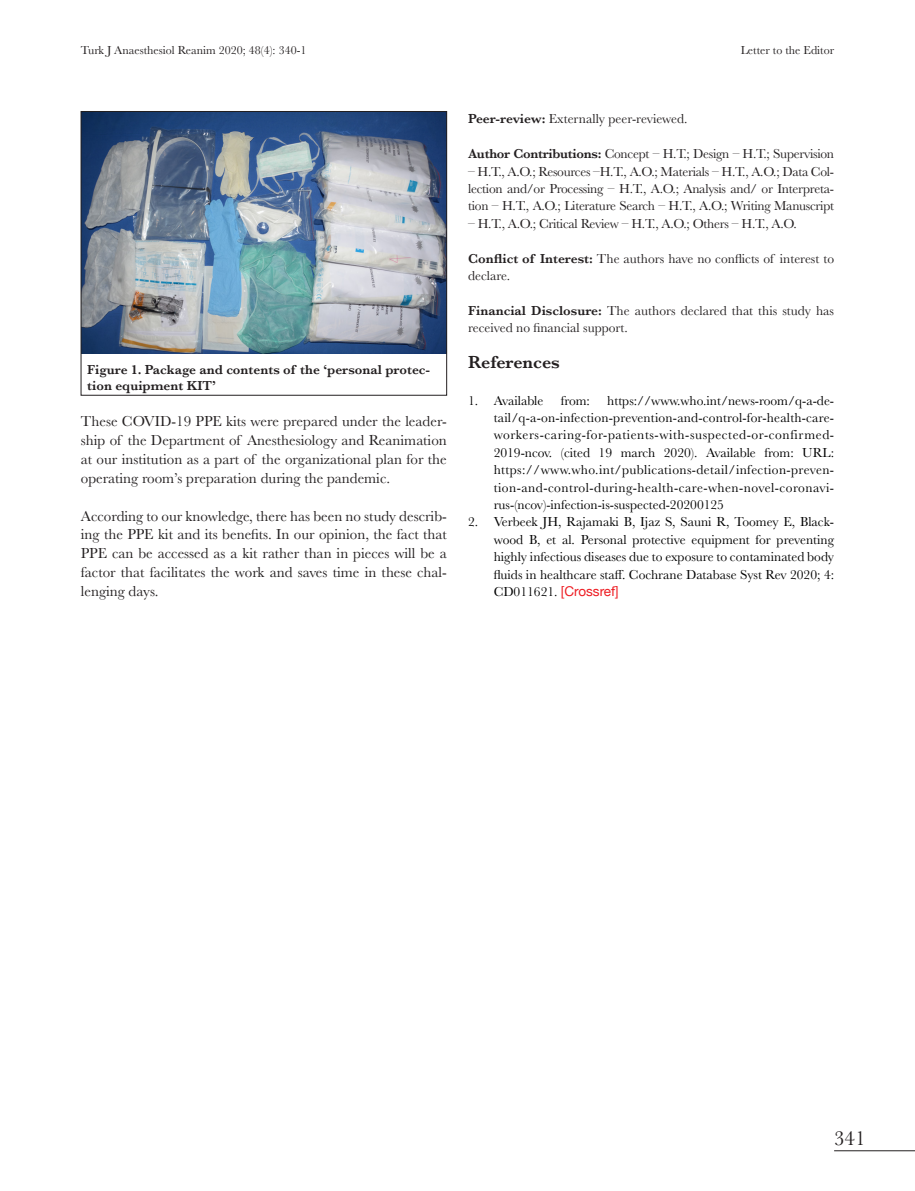
<style>
.page{position:relative;width:915px;height:1191px;background:#fff}
.page>*{position:absolute;margin:0;border:0;box-sizing:border-box;transform-origin:0 0}
.t1{font:21px "Baskerville";color:#231f20}
.t2{font:600 18px "Baskerville";color:#231f20}
.t3{font:15px/18.9px "Baskerville";color:#231f20;text-align:justify}
.t4{font:13.5px/17.4px "Baskerville";color:#000;text-align:justify}
.t5{font:13.5px/17.4px "Baskerville";letter-spacing:-.01em;color:#231f20}
.t6{font:600 13.5px/16.2px "Baskerville";color:#231f20}
.t7{font:12px "Baskerville";color:#231f20}
.s1{font-weight:600}
.s2{font-family:"Helvetica Neue";color:#ee1d23}
</style>
<div class="page">
<hr style="left:833px;top:1150px;width:81px;height:1px;background:#231f20">
<img style="left:83px;top:113px;width:361px;height:241px">
<div style="left:81px;top:111px;width:365px;height:284px;border:1px solid #231f20"></div>
<p class="t7" style="left:81px;top:42px;width:227px">Turk J Anaesthesiol Reanim 2020; 48(4): 340-1</p>
<p class="t7" style="left:740px;top:42px;width:95px">Letter to the Editor</p>
<p class="t6" style="left:87px;top:361px;width:344px">Figure 1. Package and contents of the ‘personal protec&shy;tion equipment KIT’</p>
<p class="t3" style="left:81px;top:412px;width:367px">These COVID-19 PPE kits were prepared under the leader&shy;ship of the Department of Anesthesiology and Reanimation at our institution as a part of the organizational plan for the operating room’s preparation during the pandemic.</p>
<p class="t3" style="left:81px;top:506px;width:367px">According to our knowledge, there has been no study describ&shy;ing the PPE kit and its benefits. In our opinion, the fact that PPE can be accessed as a kit rather than in pieces will be a factor that facilitates the work and saves time in these chal&shy;lenging days.</p>
<p class="t5" style="left:468px;top:111px;width:221px"><span class="s1">Peer-review:</span> Externally peer-reviewed.</p>
<p class="t5" style="left:468px;top:145px;width:367px"><span class="s1">Author Contributions:</span> Concept – H.T.; Design – H.T.; Supervision</p>
<p class="t5" style="left:468px;top:163px;width:367px;text-align:justify">– H.T., A.O.; Resources –H.T., A.O.; Materials – H.T., A.O.; Data Col&shy;lection and/or Processing – H.T., A.O.; Analysis and/ or Interpreta&shy;tion – H.T., A.O.; Literature Search – H.T., A.O.; Writing Manuscript</p>
<p class="t5" style="left:468px;top:215px;width:330px">– H.T., A.O.; Critical Review – H.T., A.O.; Others – H.T., A.O.</p>
<p class="t5" style="left:468px;top:250px;width:367px"><span class="s1">Conflict of Interest:</span> The authors have no conflicts of interest to declare.</p>
<p class="t5" style="left:468px;top:302px;width:367px"><span class="s1">Financial Disclosure:</span> The authors declared that this study has received no financial support.</p>
<p class="t2" style="left:468px;top:350px;width:93px">References</p>
<p class="t4" style="left:468px;top:392px;width:77px">1. Available</p>
<p class="t4" style="left:560px;top:392px;width:31px">from:</p>
<p class="t4" style="left:493px;top:392px;width:342px;text-indent:113px">https://www.who.int/news-room/q-a-de&shy;tail/q-a-on-infection-prevention-and-control-for-health-care&shy;workers-caring-for-patients-with-suspected-or-confirmed-2019-ncov. (cited 19 march 2020). Available from: URL: https://www.who.int/publications-detail/infection-preven&shy;tion-and-control-during-health-care-when-novel-coronavi&shy;rus-(ncov)-infection-is-suspected-20200125</p>
<p class="t4" style="left:493px;top:513px;width:342px;text-indent:-26px">2. Verbeek JH, Rajamaki B, Ijaz S, Sauni R, Toomey E, Black&shy;wood B, et al. Personal protective equipment for preventing highly infectious diseases due to exposure to contaminated body fluids in healthcare staff. Cochrane Database Syst Rev 2020; 4:<br>CD011621. <span class="s2">[Crossref]</span></p>
<p class="t1" style="left:833px;top:1124px;width:33px">341</p>
</div>
